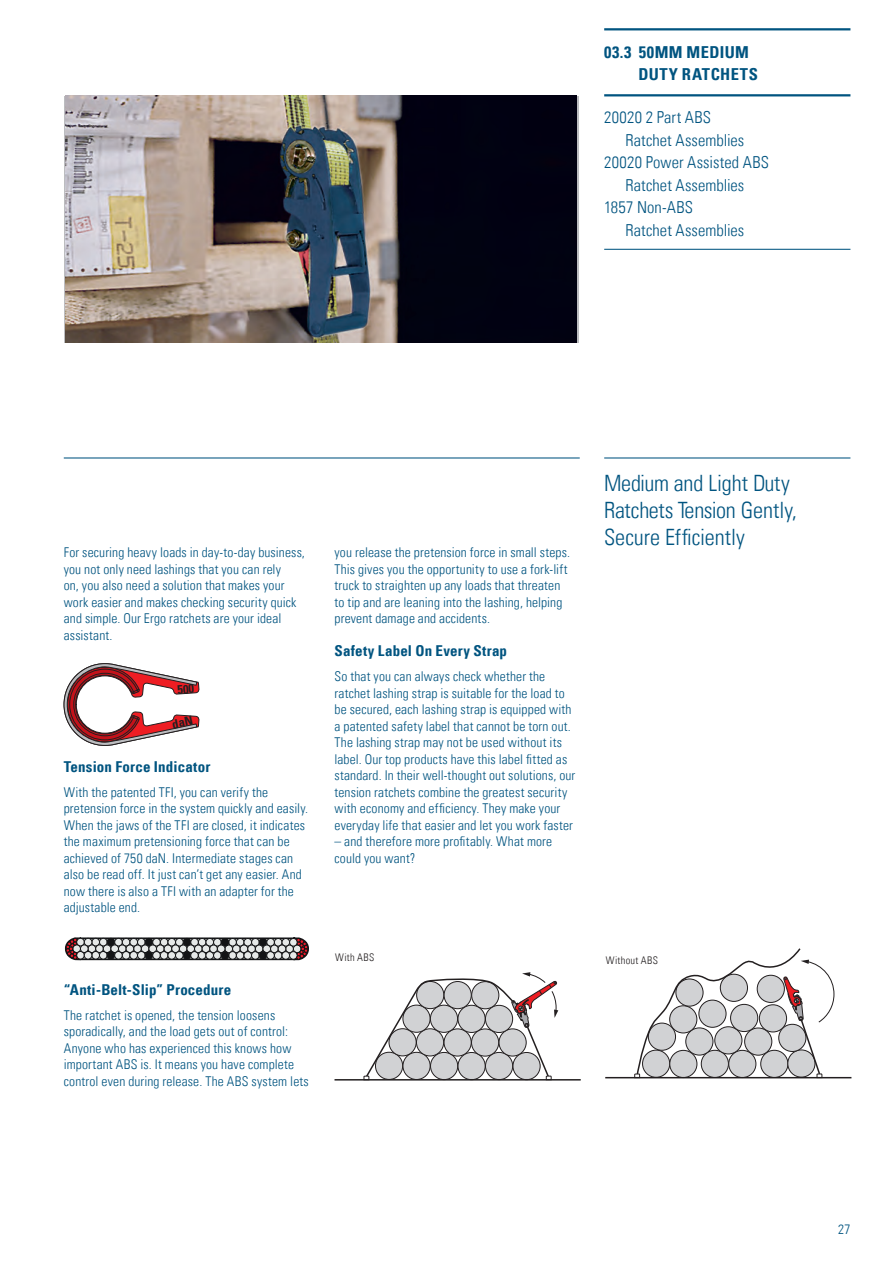
<style>
.page{position:relative;width:893px;height:1263px;background:#fff}
.page>*{position:absolute;margin:0;border:0;box-sizing:border-box;transform-origin:0 0}
.Header_1{font:300 condensed 22.5px/27px "Univers LT Std";letter-spacing:-.005em;color:#005480}
.CH_-_other{font:300 condensed 16.5px/22.5px "Univers LT Std";letter-spacing:.005em;color:#005480}
.CH_Chapter_-_01_1{font:700 condensed 16.5px/22.5px "Univers";letter-spacing:.025em;color:#005480}
.Header_2{font:700 condensed 15px "Univers";letter-spacing:.01em;color:#005480}
.BODY_-_First_Paragra{font:300 condensed 13.5px/16.5px "Univers LT Std";letter-spacing:.015em;color:#005480}
.BODY{font:300 condensed 13.5px/16.5px "Univers LT Std";letter-spacing:.01em;color:#005480}
.Diagram_Labels{font:300 condensed 10.5px "Univers LT Std";letter-spacing:.03em;color:#231f20}
</style>
<div class="page">
<img style="left:66px;top:96px;width:510px;height:246px">
<hr style="left:604px;top:28px;width:246px;height:2px;background:#005480">
<hr style="left:604px;top:94px;width:246px;height:2px;background:#005480">
<hr style="left:604px;top:249px;width:246px;height:1px;background:#005480">
<hr style="left:604px;top:457px;width:246px;height:1px;background:#005480">
<hr style="left:64px;top:457px;width:516px;height:1px;background:#005480">
<svg style="left:65px;top:937px;width:243px;height:23px;background:#858283"></svg>
<hr style="left:334px;top:1079px;width:247px;height:1px;background:#231f20">
<svg style="left:363px;top:972px;width:195px;height:108px"></svg>
<hr style="left:605px;top:1077px;width:246px;height:1px;background:#231f20">
<svg style="left:634px;top:948px;width:201px;height:129px"></svg>
<svg style="left:64px;top:663px;width:135px;height:83px"></svg>
<p class="CH_Chapter_-_01_1" style="left:638px;top:41px;width:121px;text-indent:-34px">03.3 50MM MEDIUM<br>DUTY RATCHETS</p>
<p class="CH_-_other" style="left:625px;top:106px;width:120px;text-indent:-21px">20020 2 Part ABS<br>Ratchet Assemblies</p>
<p class="CH_-_other" style="left:604px;top:151px;width:166px;text-align:center">20020 Power Assisted ABS<br>Ratchet Assemblies</p>
<p class="CH_-_other" style="left:625px;top:196px;width:120px;text-indent:-21px">1857 Non-ABS<br>Ratchet Assemblies</p>
<p class="BODY" style="left:64px;top:544px;width:243px">For securing heavy loads in day-to-day business, you not only need lashings that you can rely<br>on, you also need a solution that makes your work easier and makes checking security quick and simple. Our Ergo ratchets are your ideal assistant.</p>
<p class="Header_2" style="left:64px;top:757px;width:148px">Tension Force Indicator</p>
<p class="BODY_-_First_Paragra" style="left:64px;top:784px;width:246px">With the patented TFI, you can verify the pretension force in the system quickly and easily.<br>When the jaws of the TFI are closed, it indicates the maximum pretensioning force that can be achieved of 750 daN. Intermediate stages can also be read off. It just can’t get any easier. And now there is also a TFI with an adapter for the adjustable end.</p>
<p class="Header_2" style="left:64px;top:980px;width:169px">“Anti-Belt-Slip” Procedure</p>
<p class="BODY_-_First_Paragra" style="left:64px;top:1006px;width:247px">The ratchet is opened, the tension loosens sporadically, and the load gets out of control:<br>Anyone who has experienced this knows how important ABS is. It means you have complete control even during release. The ABS system lets</p>
<p class="BODY_-_First_Paragra" style="left:334px;top:544px;width:237px">you release the pretension force in small steps.<br>This gives you the opportunity to use a fork-lift truck to straighten up any loads that threaten to tip and are leaning into the lashing, helping prevent damage and accidents.</p>
<p class="Header_2" style="left:334px;top:642px;width:174px">Safety Label On Every Strap</p>
<p class="BODY_-_First_Paragra" style="left:334px;top:668px;width:242px">So that you can always check whether the ratchet lashing strap is suitable for the load to be secured, each lashing strap is equipped with a patented safety label that cannot be torn out.<br>The lashing strap may not be used without its label. Our top products have this label fitted as standard. In their well-thought out solutions, our tension ratchets combine the greatest security with economy and efficiency. They make your everyday life that easier and let you work faster</p>
<p class="BODY_-_First_Paragra" style="left:334px;top:833px;width:219px">– and therefore more profitably. What more could you want?</p>
<p class="Header_1" style="left:604px;top:470px;width:194px">Medium and Light Duty<br>Ratchets Tension Gently,<br>Secure Efficiently</p>
<p class="Diagram_Labels" style="left:335px;top:951px;width:41px">With ABS</p>
<p class="Diagram_Labels" style="left:606px;top:953px;width:53px">Without ABS</p>
<p class="BODY_-_First_Paragra" style="left:838px;top:1220px;width:14px">27</p>
</div>
